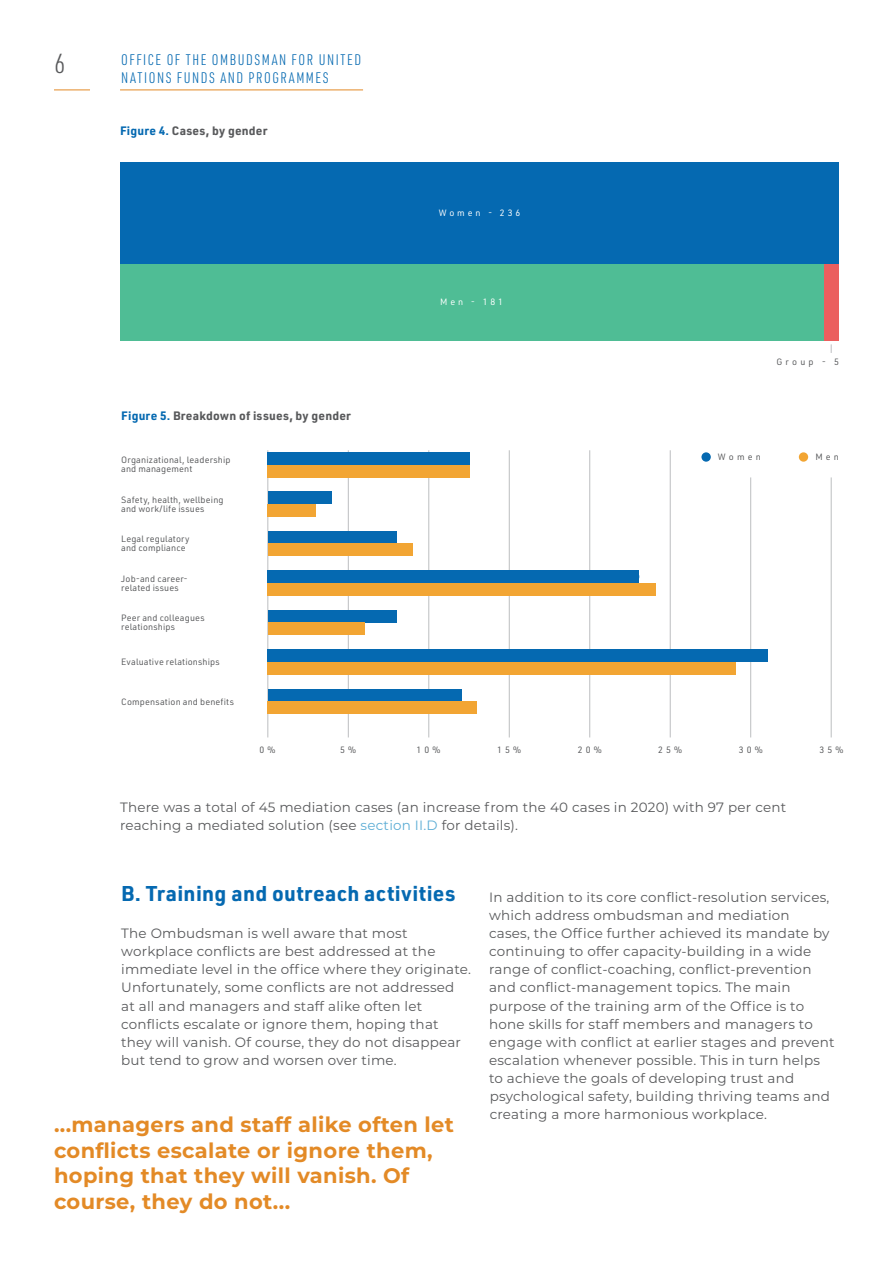
<style>
.page{position:relative;width:893px;height:1263px;background:#fff}
.page>*{position:absolute;margin:0;border:0;box-sizing:border-box;transform-origin:0 0}
.t1{font:300 27px "URWDIN Cond";color:#58595b}
.t2{font:700 21px/25.5px "Montserrat";letter-spacing:.015em;color:#e38a26}
.t3{font:700 21px "URWDIN";letter-spacing:.015em;color:#0569b1}
.t4{font:300 15px/18px "URWDIN Cond";letter-spacing:.1em;color:#0569b1}
.t5{font:13.5px/18px "Montserrat";letter-spacing:.015em;color:#58595b}
.t6{font:700 12px "URWDIN";letter-spacing:.015em;color:#58595b}
.t7{font:9px/9px "URWDIN";letter-spacing:.015em;color:#58595b}
.t8{font:9px "URWDIN";letter-spacing:.32em;color:#fff}
.s1{color:#0569b1}
.s2{color:#5cadd5}
</style>
<div class="page">
<hr style="left:54px;top:90px;width:36px;height:1px;background:#e38a26">
<hr style="left:120px;top:90px;width:243px;height:1px;background:#e38a26">
<hr style="left:268px;top:450px;width:1px;height:287px;background:#bcbec0">
<hr style="left:831px;top:477px;width:1px;height:260px;background:#bcbec0">
<hr style="left:750px;top:477px;width:1px;height:260px;background:#bcbec0">
<hr style="left:670px;top:450px;width:1px;height:287px;background:#bcbec0">
<hr style="left:589px;top:450px;width:1px;height:287px;background:#bcbec0">
<hr style="left:509px;top:450px;width:1px;height:287px;background:#bcbec0">
<hr style="left:429px;top:450px;width:1px;height:287px;background:#bcbec0">
<hr style="left:348px;top:450px;width:1px;height:287px;background:#bcbec0">
<div style="left:823px;top:263px;width:16px;height:77px;background:#eb5f5e"></div>
<div style="left:120px;top:263px;width:703px;height:77px;background:#4fbd95"></div>
<div style="left:120px;top:162px;width:719px;height:101px;background:#0569b1"></div>
<svg style="left:701px;top:452px;width:10px;height:10px"></svg>
<div style="left:799px;top:452px;width:9px;height:10px;background:#f2a533;border-radius:50%"></div>
<div style="left:268px;top:452px;width:202px;height:13px;background:#0569b1"></div>
<div style="left:268px;top:465px;width:202px;height:12px;background:#f2a533"></div>
<div style="left:268px;top:491px;width:63px;height:13px;background:#0569b1"></div>
<div style="left:268px;top:504px;width:48px;height:13px;background:#f2a533"></div>
<div style="left:268px;top:531px;width:128px;height:13px;background:#0569b1"></div>
<div style="left:268px;top:544px;width:144px;height:12px;background:#f2a533"></div>
<div style="left:268px;top:610px;width:128px;height:12px;background:#0569b1"></div>
<div style="left:268px;top:622px;width:96px;height:13px;background:#f2a533"></div>
<div style="left:268px;top:570px;width:371px;height:13px;background:#0569b1"></div>
<div style="left:268px;top:583px;width:388px;height:13px;background:#f2a533"></div>
<div style="left:268px;top:689px;width:193px;height:12px;background:#0569b1"></div>
<div style="left:268px;top:701px;width:209px;height:13px;background:#f2a533"></div>
<div style="left:268px;top:649px;width:500px;height:13px;background:#0569b1"></div>
<div style="left:268px;top:662px;width:468px;height:13px;background:#f2a533"></div>
<h1 class="t1" style="left:54px;top:46px;width:13px">6</h1>
<p class="t4" style="left:121px;top:50px;width:241px">OFFICE OF THE OMBUDSMAN FOR UNITED<br>NATIONS FUNDS AND PROGRAMMES</p>
<p class="t6" style="left:120px;top:122px;width:149px"><span class="s1">Figure 4.</span> Cases, by gender</p>
<p class="t6" style="left:121px;top:408px;width:231px"><span class="s1">Figure 5.</span> Breakdown of issues, by gender</p>
<p class="t7" style="left:121px;top:455px;width:111px">Organizational, leadership and management</p>
<p class="t7" style="left:121px;top:495px;width:104px">Safety, health, wellbeing and work/life issues</p>
<p class="t7" style="left:121px;top:534px;width:70px">Legal regulatory and compliance</p>
<p class="t7" style="left:121px;top:574px;width:68px">Job-and career&shy;related issues</p>
<p class="t7" style="left:121px;top:613px;width:85px">Peer and colleagues relationships</p>
<p class="t7" style="left:121px;top:657px;width:100px">Evaluative relationships</p>
<p class="t7" style="left:121px;top:697px;width:114px">Compensation and benefits</p>
<p class="t8" style="left:439px;top:207px;width:83px">Women - 236</p>
<p class="t8" style="left:440px;top:296px;width:64px">Men - 181</p>
<p class="t7" style="left:776px;top:357px;width:64px">Group - 5</p>
<p class="t7" style="left:718px;top:452px;width:44px">Women</p>
<p class="t7" style="left:815px;top:452px;width:25px">Men</p>
<p class="t7" style="left:259px;top:745px;width:17px">0 %</p>
<p class="t7" style="left:340px;top:745px;width:17px">5 %</p>
<p class="t7" style="left:417px;top:745px;width:25px">10%</p>
<p class="t7" style="left:497px;top:745px;width:25px">15%</p>
<p class="t7" style="left:578px;top:745px;width:25px">20%</p>
<p class="t7" style="left:658px;top:745px;width:25px">25%</p>
<p class="t7" style="left:739px;top:745px;width:25px">30%</p>
<p class="t7" style="left:819px;top:745px;width:25px">35%</p>
<p class="t5" style="left:120px;top:798px;width:668px">There was a total of 45 mediation cases (an increase from the 40 cases in 2020) with 97 per cent reaching a mediated solution (see <span class="s2">section II.D</span> for details).</p>
<h2 class="t3" style="left:121px;top:879px;width:336px">B. Training and outreach activities</h2>
<p class="t5" style="left:121px;top:924px;width:351px">The Ombudsman is well aware that most workplace conflicts are best addressed at the immediate level in the office where they originate.<br>Unfortunately, some conflicts are not addressed at all and managers and staff alike often let conflicts escalate or ignore them, hoping that they will vanish. Of course, they do not disappear but tend to grow and worsen over time.</p>
<h2 class="t2" style="left:54px;top:1111px;width:401px">...managers and staff alike often let conflicts escalate or ignore them, hoping that they will vanish. Of course, they do not...</h2>
<p class="t5" style="left:489px;top:888px;width:347px">In addition to its core conflict-resolution services, which address ombudsman and mediation<br>cases, the Office further achieved its mandate by continuing to offer capacity-building in a wide range of conflict-coaching, conflict-prevention and conflict-management topics. The main purpose of the training arm of the Office is to hone skills for staff members and managers to engage with conflict at earlier stages and prevent escalation whenever possible. This in turn helps to achieve the goals of developing trust and psychological safety, building thriving teams and creating a more harmonious workplace.</p>
</div>
